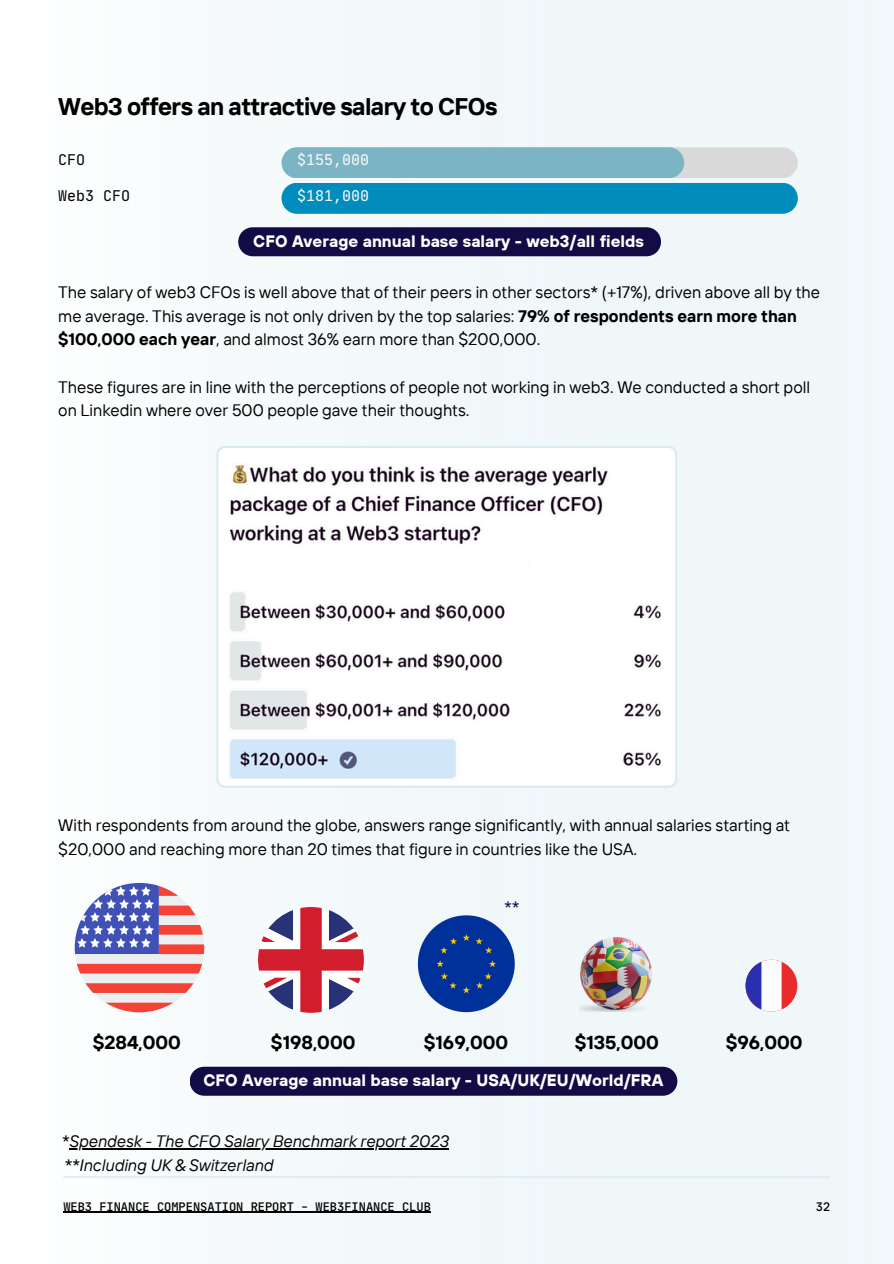
<style>
.page{position:relative;width:894px;height:1264px;background:#fff}
.page>*{position:absolute;margin:0;border:0;box-sizing:border-box;transform-origin:0 0}
.t1{font:700 24px "TT Interphases";letter-spacing:-.025em;color:#000}
.t2{font:700 18.6px "TT Interphases";color:#000}
.t3{font:16.5px/23.7px "TT Interphases";color:#000}
.t4{font:700 16.5px "TT Hoves";color:#fff}
.t5{font:italic 16.5px "TT Interphases";color:#000}
.t6{font:italic 16.5px "TT Interphases";color:#130b46}
.t7{font:15px "Jet Brains Mono";color:#fafafa}
.t8{font:15px "Jet Brains Mono";color:#000}
.t9{font:500 12px "Jet Brains Mono";color:#000}
.s1{font-weight:700}
</style>
<div class="page">
<div style="left:0;top:0;width:893px;height:1263px;background:#f2f8fa"></div>
<hr style="left:63px;top:1175px;width:767px;height:3px;background:#d9ebf1">
<div style="left:281px;top:147px;width:516px;height:31px;background:#d9d9d9;border-radius:15px"></div>
<div style="left:281px;top:147px;width:403px;height:31px;background:#7bb4c4;border-radius:15px"></div>
<div style="left:281px;top:183px;width:516px;height:31px;background:#008cbc;border-radius:15px"></div>
<svg style="left:216px;top:446px;width:461px;height:341px"></svg>
<svg style="left:75px;top:883px;width:129px;height:129px"></svg>
<svg style="left:418px;top:915px;width:96px;height:97px"></svg>
<div style="left:745px;top:959px;width:52px;height:52px;background:#e92b2b;border-radius:50%"></div>
<svg style="left:745px;top:959px;width:36px;height:52px;background:#bcbce2"></svg>
<svg style="left:258px;top:907px;width:106px;height:105px"></svg>
<img style="left:579px;top:937px;width:73px;height:74px">
<div style="left:223px;top:549px;width:304px;height:34px;background:#fff"></div>
<div style="left:238px;top:227px;width:422px;height:29px;background:#130b46"></div>
<div style="left:190px;top:1066px;width:487px;height:29px;background:#130b46"></div>
<hr style="left:69px;top:1148px;width:379px;height:1px;background:#000">
<hr style="left:63px;top:1211px;width:252px;height:1px;background:#000">
<hr style="left:315px;top:1211px;width:116px;height:1px;background:#000">
<h5 class="t1" style="left:58px;top:91px;width:440px">Web3 offers an attractive salary to CFOs</h5>
<p class="t8" style="left:58px;top:150px;width:28px">CFO</p>
<h5 class="t7" style="left:297px;top:150px;width:73px">$155,000</h5>
<h5 class="t8" style="left:58px;top:186px;width:73px">Web3 CFO</h5>
<h5 class="t7" style="left:297px;top:186px;width:73px">$181,000</h5>
<h2 class="t4" style="left:253px;top:230px;width:392px">CFO Average annual base salary - web3/all fields</h2>
<p class="t3" style="left:58px;top:280px;width:763px">The salary of web3 CFOs is well above that of their peers in other sectors* (+17%), driven above all by the me average. This average is not only driven by the top salaries: <span class="s1">79% of respondents earn more than $100,000 each year</span>, and almost 36% earn more than $200,000.</p>
<h5 class="t3" style="left:58px;top:374px;width:753px">These figures are in line with the perceptions of people not working in web3. We conducted a short poll on Linkedin where over 500 people gave their thoughts.</h5>
<p class="t3" style="left:58px;top:813px;width:733px">With respondents from around the globe, answers range significantly, with annual salaries starting at $20,000 and reaching more than 20 times that figure in countries like the USA.</p>
<h2 class="t6" style="left:502px;top:896px;width:17px">**</h2>
<p class="t2" style="left:93px;top:1030px;width:90px">$284,000</p>
<p class="t2" style="left:271px;top:1030px;width:86px">$198,000</p>
<p class="t2" style="left:424px;top:1030px;width:86px">$169,000</p>
<p class="t2" style="left:574px;top:1030px;width:85px">$135,000</p>
<p class="t2" style="left:725px;top:1030px;width:78px">$96,000</p>
<h2 class="t4" style="left:203px;top:1069px;width:461px">CFO Average annual base salary - USA/UK/EU/World/FRA</h2>
<p class="t5" style="left:61px;top:1130px;width:389px">*Spendesk - The CFO Salary Benchmark report 2023</p>
<h2 class="t5" style="left:63px;top:1153px;width:211px">**Including UK &amp; Switzerland</h2>
<h5 class="t9" style="left:63px;top:1198px;width:369px">WEB3 FINANCE COMPENSATION REPORT - WEB3FINANCE CLUB</h5>
<h5 class="t9" style="left:815px;top:1198px;width:16px">32</h5>
</div>
